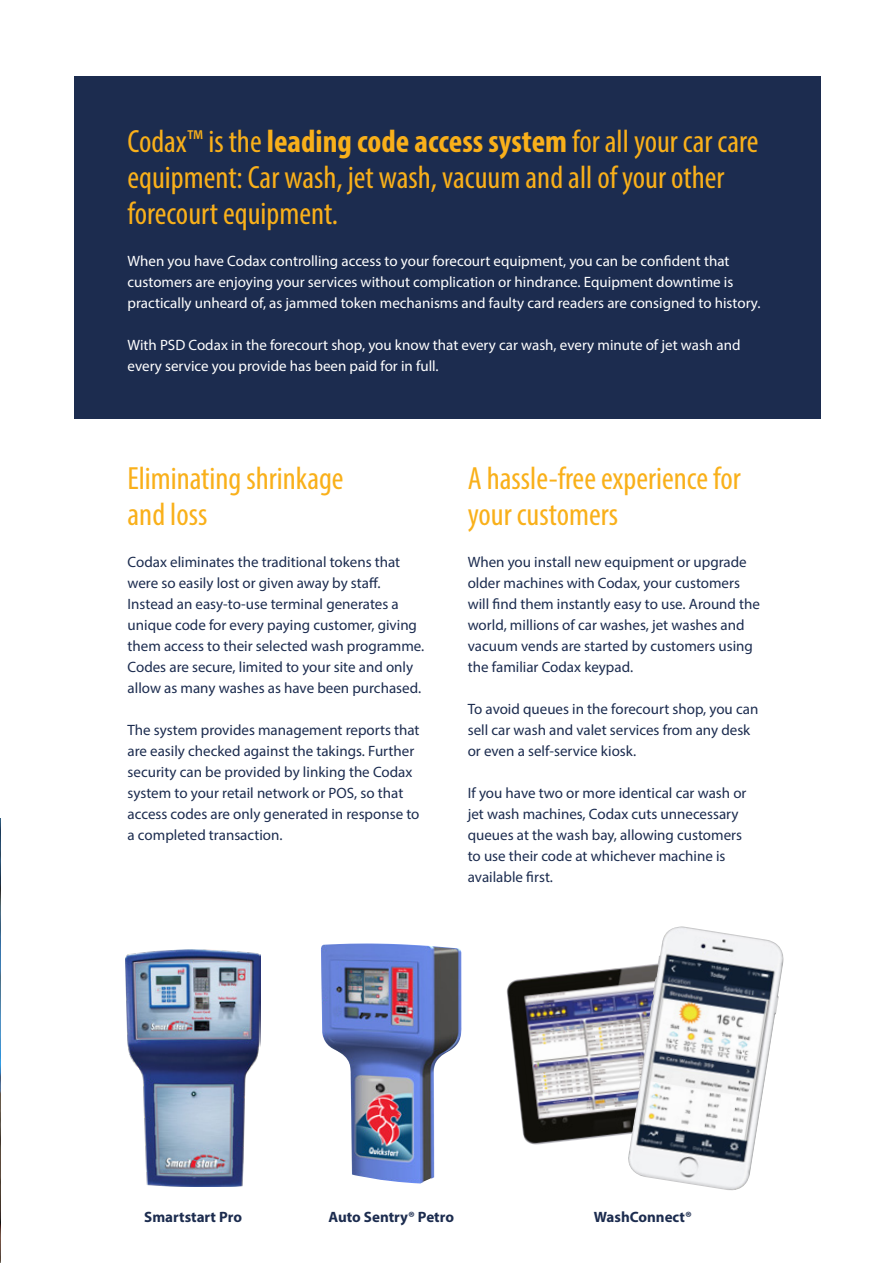
<style>
.page{position:relative;width:893px;height:1263px;background:#fff}
.page>*{position:absolute;margin:0;border:0;box-sizing:border-box;transform-origin:0 0}
.t1{font:condensed 32.25px/36px "Myriad Pro";color:#f9b01a}
.t2{font:15px/21px "Myriad Pro";color:#1c2c4f}
.t3{font:15px/21px "Myriad Pro";color:#fff}
.t4{font:700 15px "Myriad Pro";color:#1c2c4f}
.s1{font-weight:700}
</style>
<div class="page">
<img style="left:0;top:861px;width:1px;height:402px">
<img style="left:0;top:612px;width:1px;height:249px">
<div style="left:74px;top:77px;width:747px;height:342px;background:#1c2c4f"></div>
<img style="left:321px;top:943px;width:141px;height:240px">
<img style="left:507px;top:967px;width:117px;height:178px">
<img style="left:624px;top:926px;width:160px;height:265px">
<img style="left:126px;top:949px;width:135px;height:238px">
<h1 class="t1" style="left:128px;top:123px;width:632px">Codax™ is the <span class="s1">leading code access system</span> for all your car care equipment: Car wash, jet wash, vacuum and all of your other forecourt equipment.</h1>
<p class="t3" style="left:128px;top:250px;width:634px">When you have Codax controlling access to your forecourt equipment, you can be confident that customers are enjoying your services without complication or hindrance. Equipment downtime is practically unheard of, as jammed token mechanisms and faulty card readers are consigned to history.</p>
<p class="t3" style="left:128px;top:334px;width:614px">With PSD Codax in the forecourt shop, you know that every car wash, every minute of jet wash and every service you provide has been paid for in full.</p>
<h1 class="t1" style="left:128px;top:459px;width:218px">Eliminating shrinkage and loss</h1>
<p class="t2" style="left:128px;top:551px;width:298px">Codax eliminates the traditional tokens that were so easily lost or given away by staff.<br>Instead an easy-to-use terminal generates a unique code for every paying customer, giving them access to their selected wash programme.<br>Codes are secure, limited to your site and only allow as many washes as have been purchased.</p>
<p class="t2" style="left:128px;top:719px;width:293px">The system provides management reports that are easily checked against the takings. Further security can be provided by linking the Codax system to your retail network or POS, so that access codes are only generated in response to a completed transaction.</p>
<h1 class="t1" style="left:468px;top:459px;width:274px">A hassle-free experience for your customers</h1>
<p class="t2" style="left:468px;top:551px;width:294px">When you install new equipment or upgrade older machines with Codax, your customers will find them instantly easy to use. Around the world, millions of car washes, jet washes and vacuum vends are started by customers using the familiar Codax keypad.</p>
<p class="t2" style="left:468px;top:698px;width:292px">To avoid queues in the forecourt shop, you can sell car wash and valet services from any desk or even a self-service kiosk.</p>
<p class="t2" style="left:468px;top:782px;width:280px">If you have two or more identical car wash or jet wash machines, Codax cuts unnecessary queues at the wash bay, allowing customers to use their code at whichever machine is available first.</p>
<p class="t4" style="left:144px;top:1207px;width:99px">Smartstart Pro</p>
<p class="t4" style="left:328px;top:1207px;width:127px">Auto Sentry® Petro</p>
<p class="t4" style="left:594px;top:1207px;width:100px">WashConnect®</p>
</div>
